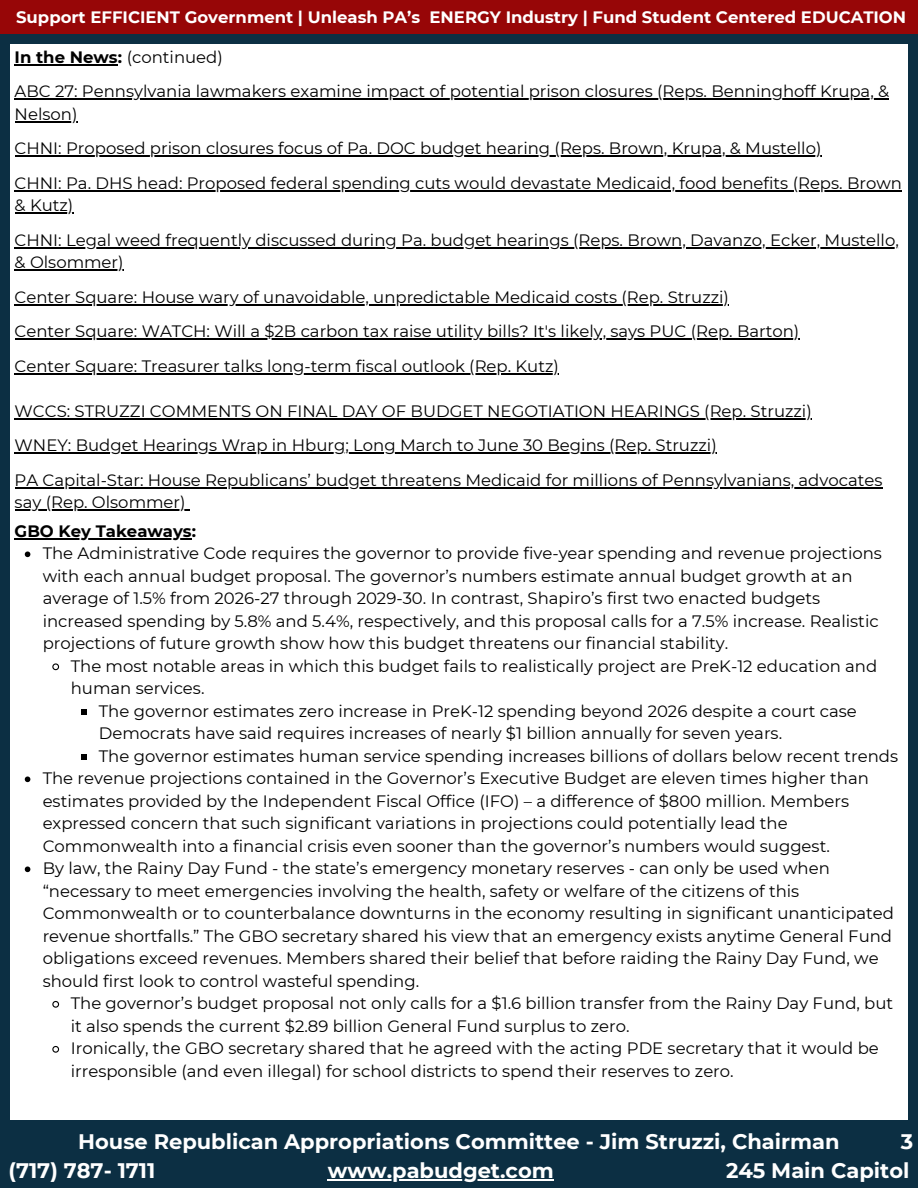
<style>
.page{position:relative;width:918px;height:1188px;background:#0c2f43}
.page>*{position:absolute;margin:0;border:0;box-sizing:border-box;transform-origin:0 0}
.t1{font:700 21px/29.2px "Montserrat";color:#fff}
.t2{font:16.5px/22.5px "Montserrat";color:#000}
.t3{font:700 16.5px "Montserrat";color:#fff}
.t4{font:700 16.5px "Montserrat";color:#000}
.s1{font-weight:700}
</style>
<div class="page">
<div style="left:10px;top:44px;width:898px;height:1076px;background:#fff"></div>
<div style="left:0;top:0;width:918px;height:34px;background:#970607"></div>
<hr style="left:15px;top:64px;width:103px;height:2px;background:#000">
<hr style="left:15px;top:99px;width:874px;height:1px;background:#000">
<hr style="left:15px;top:121px;width:62px;height:2px;background:#000">
<hr style="left:15px;top:156px;width:807px;height:1px;background:#000">
<hr style="left:15px;top:190px;width:887px;height:2px;background:#000">
<hr style="left:15px;top:213px;width:58px;height:1px;background:#000">
<hr style="left:15px;top:247px;width:884px;height:2px;background:#000">
<hr style="left:15px;top:270px;width:109px;height:1px;background:#000">
<hr style="left:15px;top:304px;width:714px;height:2px;background:#000">
<hr style="left:15px;top:339px;width:784px;height:1px;background:#000">
<hr style="left:15px;top:373px;width:544px;height:2px;background:#000">
<hr style="left:15px;top:418px;width:797px;height:2px;background:#000">
<hr style="left:15px;top:453px;width:702px;height:1px;background:#000">
<hr style="left:15px;top:487px;width:867px;height:2px;background:#000">
<hr style="left:15px;top:510px;width:171px;height:1px;background:#000">
<hr style="left:328px;top:1179px;width:226px;height:1px;background:#fff">
<hr style="left:15px;top:538px;width:177px;height:1px;background:#000">
<svg style="left:25px;top:552px;width:5px;height:5px"></svg>
<svg style="left:52px;top:663px;width:8px;height:8px"></svg>
<svg style="left:81px;top:709px;width:6px;height:6px"></svg>
<svg style="left:81px;top:754px;width:6px;height:6px"></svg>
<svg style="left:25px;top:777px;width:5px;height:5px"></svg>
<svg style="left:25px;top:867px;width:5px;height:5px"></svg>
<svg style="left:52px;top:1000px;width:8px;height:8px"></svg>
<svg style="left:52px;top:1045px;width:8px;height:8px"></svg>
<h2 class="t3" style="left:16px;top:7px;width:892px">Support EFFICIENT Government | Unleash PA’s ENERGY Industry | Fund Student Centered EDUCATION</h2>
<p class="t2" style="left:15px;top:45px;width:210px"><span class="s1">In the News:</span> (continued)</p>
<p class="t2" style="left:15px;top:80px;width:876px">ABC 27: Pennsylvania lawmakers examine impact of potential prison closures (Reps. Benninghoff Krupa, &amp;</p>
<p class="t2" style="left:15px;top:102px;width:64px">Nelson)</p>
<p class="t2" style="left:15px;top:137px;width:808px">CHNI: Proposed prison closures focus of Pa. DOC budget hearing (Reps. Brown, Krupa, &amp; Mustello)</p>
<p class="t2" style="left:15px;top:171px;width:889px">CHNI: Pa. DHS head: Proposed federal spending cuts would devastate Medicaid, food benefits (Reps. Brown</p>
<p class="t2" style="left:15px;top:194px;width:60px">&amp; Kutz)</p>
<p class="t2" style="left:15px;top:228px;width:886px">CHNI: Legal weed frequently discussed during Pa. budget hearings (Reps. Brown, Davanzo, Ecker, Mustello,</p>
<p class="t2" style="left:15px;top:251px;width:111px">&amp; Olsommer)</p>
<p class="t2" style="left:15px;top:285px;width:716px">Center Square: House wary of unavoidable, unpredictable Medicaid costs (Rep. Struzzi)</p>
<p class="t2" style="left:15px;top:320px;width:786px">Center Square: WATCH: Will a $2B carbon tax raise utility bills? It's likely, says PUC (Rep. Barton)</p>
<p class="t2" style="left:15px;top:354px;width:546px">Center Square: Treasurer talks long-term fiscal outlook (Rep. Kutz)</p>
<p class="t2" style="left:15px;top:399px;width:799px">WCCS: STRUZZI COMMENTS ON FINAL DAY OF BUDGET NEGOTIATION HEARINGS (Rep. Struzzi)</p>
<h2 class="t2" style="left:15px;top:434px;width:704px">WNEY: Budget Hearings Wrap in Hburg; Long March to June 30 Begins (Rep. Struzzi)</h2>
<p class="t2" style="left:15px;top:468px;width:869px">PA Capital-Star: House Republicans’ budget threatens Medicaid for millions of Pennsylvanians, advocates</p>
<p class="t2" style="left:15px;top:491px;width:173px">say (Rep. Olsommer)</p>
<p class="t4" style="left:15px;top:521px;width:183px">GBO Key Takeaways:</p>
<p class="t2" style="left:43px;top:542px;width:841px">The Administrative Code requires the governor to provide five-year spending and revenue projections with each annual budget proposal. The governor’s numbers estimate annual budget growth at an average of 1.5% from 2026-27 through 2029-30. In contrast, Shapiro’s first two enacted budgets increased spending by 5.8% and 5.4%, respectively, and this proposal calls for a 7.5% increase. Realistic projections of future growth show how this budget threatens our financial stability.</p>
<p class="t2" style="left:71px;top:655px;width:808px">The most notable areas in which this budget fails to realistically project are PreK-12 education and human services.</p>
<p class="t2" style="left:99px;top:700px;width:760px">The governor estimates zero increase in PreK-12 spending beyond 2026 despite a court case<br>Democrats have said requires increases of nearly $1 billion annually for seven years.</p>
<h1 class="t2" style="left:99px;top:745px;width:801px">The governor estimates human service spending increases billions of dollars below recent trends</h1>
<p class="t2" style="left:43px;top:767px;width:828px">The revenue projections contained in the Governor’s Executive Budget are eleven times higher than estimates provided by the Independent Fiscal Office (IFO) – a difference of $800 million. Members expressed concern that such significant variations in projections could potentially lead the Commonwealth into a financial crisis even sooner than the governor’s numbers would suggest.</p>
<p class="t2" style="left:43px;top:857px;width:853px">By law, the Rainy Day Fund - the state’s emergency monetary reserves - can only be used when “necessary to meet emergencies involving the health, safety or welfare of the citizens of this Commonwealth or to counterbalance downturns in the economy resulting in significant unanticipated revenue shortfalls.” The GBO secretary shared his view that an emergency exists anytime General Fund obligations exceed revenues. Members shared their belief that before raiding the Rainy Day Fund, we should first look to control wasteful spending.</p>
<p class="t2" style="left:71px;top:992px;width:824px">The governor’s budget proposal not only calls for a $1.6 billion transfer from the Rainy Day Fund, but it also spends the current $2.89 billion General Fund surplus to zero.<br>Ironically, the GBO secretary shared that he agreed with the acting PDE secretary that it would be irresponsible (and even illegal) for school districts to spend their reserves to zero.</p>
<p class="t1" style="left:9px;top:1127px;width:833px;text-indent:70px">House Republican Appropriations Committee - Jim Struzzi, Chairman (717) 787- 1711</p>
<p class="t1" style="left:901px;top:1127px;width:14px">3</p>
<p class="t1" style="left:328px;top:1156px;width:228px">www.pabudget.com</p>
<p class="t1" style="left:726px;top:1156px;width:185px">245 Main Capitol</p>
</div>
